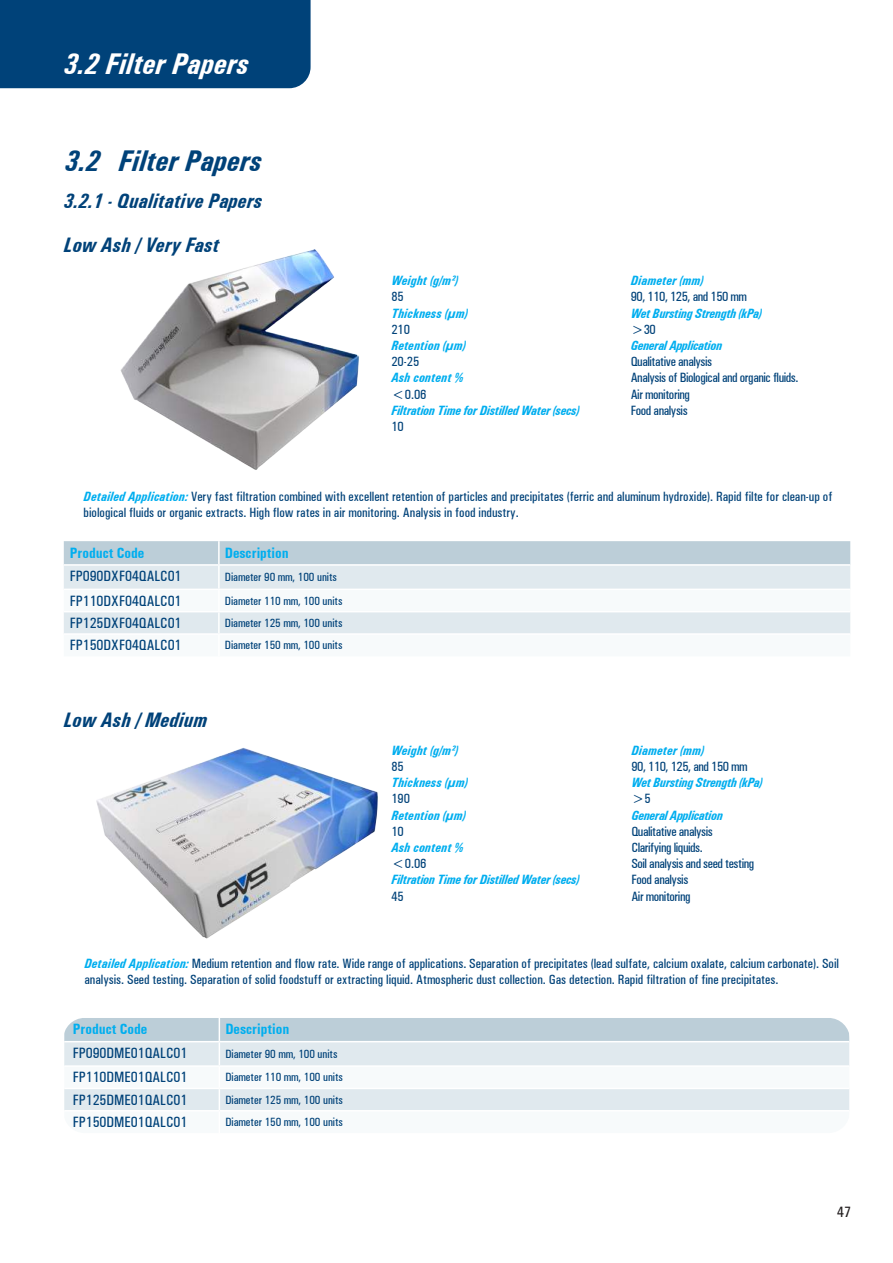
<style>
.page{position:relative;width:893px;height:1263px;background:#fff}
.page>*{position:absolute;margin:0;border:0;box-sizing:border-box;transform-origin:0 0}
.t1{font:italic 700 condensed 30px "Univers";color:#004279}
.t2{font:italic 700 condensed 30px "Univers";color:#fff}
.t3{font:italic 700 condensed 21px "Univers";color:#004279}
.t4{font:500 condensed 15px "Univers";color:#004279}
.t5{font:700 condensed 15px "Univers";color:#00aeef}
.t6{font:500 condensed 15px "Univers";color:#231f20}
.t7{font:500 condensed 13.5px/16.2px "Univers";color:#004279}
.t8{font:500 condensed 13.5px/16.2px "Univers";letter-spacing:-.03em;color:#004279}
.t9{font:italic 700 condensed 13.5px "Univers";letter-spacing:-.025em;color:#00aeef}
.t10{font:italic 700 condensed 13.5px "Univers";color:#00aeef}
.t11{font:500 condensed 12px "Univers";color:#004279}
.s1{font-weight:700;font-style:italic;color:#00aeef}
</style>
<div class="page">
<div style="left:0;top:0;width:311px;height:88px;background:#004279"></div>
<svg style="left:64px;top:1019px;width:785px;height:91px"></svg>
<div style="left:51px;top:1006px;width:811px;height:139px;border:12px solid #fff;border-radius:27px"></div>
<div style="left:52px;top:529px;width:810px;height:139px;border:12px solid #fff;border-radius:27px"></div>
<img style="left:120px;top:249px;width:239px;height:221px">
<div style="left:64px;top:541px;width:786px;height:23px;background:#bcced8"></div>
<div style="left:64px;top:566px;width:786px;height:23px;background:#e0e9ee"></div>
<svg style="left:64px;top:590px;width:786px;height:66px"></svg>
<hr style="left:218px;top:541px;width:2px;height:23px;background:#fff">
<hr style="left:64px;top:564px;width:155px;height:2px;background:#fff">
<hr style="left:219px;top:564px;width:631px;height:2px;background:#fff">
<hr style="left:218px;top:566px;width:2px;height:23px;background:#fff">
<hr style="left:64px;top:589px;width:155px;height:1px;background:#fff">
<hr style="left:219px;top:589px;width:631px;height:1px;background:#fff">
<hr style="left:218px;top:590px;width:2px;height:21px;background:#fff">
<hr style="left:64px;top:611px;width:155px;height:1px;background:#fff">
<hr style="left:219px;top:611px;width:631px;height:1px;background:#fff">
<hr style="left:218px;top:612px;width:2px;height:21px;background:#fff">
<hr style="left:64px;top:633px;width:155px;height:2px;background:#fff">
<hr style="left:219px;top:633px;width:631px;height:2px;background:#fff">
<hr style="left:218px;top:635px;width:2px;height:21px;background:#fff">
<img style="left:96px;top:747px;width:282px;height:192px">
<h1 class="t2" style="left:64px;top:46px;width:187px">3.2 Filter Papers</h1>
<h1 class="t1" style="left:65px;top:143px;width:199px">3.2 Filter Papers</h1>
<h2 class="t3" style="left:64px;top:189px;width:200px">3.2.1 - Qualitative Papers</h2>
<h2 class="t3" style="left:64px;top:232px;width:157px">Low Ash / Very Fast</h2>
<p class="t10" style="left:391px;top:273px;width:68px">Weight (g/m²)</p>
<p class="t7" style="left:391px;top:289px;width:14px">85</p>
<p class="t10" style="left:391px;top:305px;width:78px">Thickness (µm)</p>
<p class="t7" style="left:391px;top:321px;width:20px">210</p>
<p class="t10" style="left:391px;top:337px;width:76px">Retention (µm)</p>
<p class="t7" style="left:391px;top:354px;width:29px">20-25</p>
<p class="t10" style="left:391px;top:370px;width:74px">Ash content %</p>
<p class="t7" style="left:391px;top:386px;width:37px">&lt;0.06</p>
<p class="t9" style="left:391px;top:402px;width:189px">Filtration Time for Distilled Water (secs)</p>
<p class="t7" style="left:391px;top:418px;width:14px">10</p>
<p class="t10" style="left:631px;top:273px;width:74px">Diameter (mm)</p>
<p class="t8" style="left:631px;top:289px;width:117px">90, 110, 125, and 150 mm</p>
<p class="t9" style="left:631px;top:305px;width:133px">Wet Bursting Strength (kPa)</p>
<p class="t7" style="left:631px;top:321px;width:27px">&gt;30</p>
<p class="t9" style="left:631px;top:337px;width:93px">General Application</p>
<p class="t8" style="left:631px;top:354px;width:169px">Qualitative analysis<br>Analysis of Biological and organic fluids.<br>Air monitoring<br>Food analysis</p>
<p class="t7" style="left:84px;top:488px;width:750px"><span class="s1">Detailed Application:</span> Very fast filtration combined with excellent retention of particles and precipitates (ferric and aluminum hydroxide). Rapid filte for clean-up of biological fluids or organic extracts. High flow rates in air monitoring. Analysis in food industry.</p>
<p class="t5" style="left:70px;top:543px;width:76px">Product Code</p>
<p class="t5" style="left:225px;top:543px;width:65px">Description</p>
<p class="t4" style="left:70px;top:567px;width:113px">FP090DXF04QALC01</p>
<p class="t11" style="left:225px;top:570px;width:114px">Diameter 90 mm, 100 units</p>
<p class="t4" style="left:70px;top:592px;width:113px">FP110DXF04QALC01</p>
<p class="t11" style="left:225px;top:594px;width:119px">Diameter 110 mm, 100 units</p>
<p class="t4" style="left:70px;top:614px;width:113px">FP125DXF04QALC01</p>
<p class="t11" style="left:225px;top:616px;width:119px">Diameter 125 mm, 100 units</p>
<p class="t4" style="left:70px;top:637px;width:113px">FP150DXF04QALC01</p>
<p class="t11" style="left:225px;top:638px;width:119px">Diameter 150 mm, 100 units</p>
<h2 class="t3" style="left:64px;top:707px;width:145px">Low Ash / Medium</h2>
<p class="t10" style="left:391px;top:742px;width:68px">Weight (g/m²)</p>
<p class="t7" style="left:391px;top:758px;width:14px">85</p>
<p class="t10" style="left:391px;top:774px;width:78px">Thickness (µm)</p>
<p class="t7" style="left:391px;top:791px;width:20px">190</p>
<p class="t10" style="left:391px;top:807px;width:76px">Retention (µm)</p>
<p class="t7" style="left:391px;top:823px;width:14px">10</p>
<p class="t10" style="left:391px;top:839px;width:74px">Ash content %</p>
<p class="t7" style="left:391px;top:855px;width:37px">&lt;0.06</p>
<p class="t9" style="left:391px;top:872px;width:189px">Filtration Time for Distilled Water (secs)</p>
<p class="t7" style="left:391px;top:888px;width:14px">45</p>
<p class="t10" style="left:631px;top:742px;width:74px">Diameter (mm)</p>
<p class="t8" style="left:631px;top:758px;width:117px">90, 110, 125, and 150 mm</p>
<p class="t9" style="left:631px;top:774px;width:133px">Wet Bursting Strength (kPa)</p>
<p class="t7" style="left:631px;top:791px;width:21px">&gt;5</p>
<p class="t9" style="left:631px;top:807px;width:93px">General Application</p>
<p class="t8" style="left:631px;top:823px;width:124px">Qualitative analysis<br>Clarifying liquids.<br>Soil analysis and seed testing<br>Food analysis<br>Air monitoring</p>
<p class="t7" style="left:84px;top:955px;width:756px"><span class="s1">Detailed Application:</span> Medium retention and flow rate. Wide range of applications. Separation of precipitates (lead sulfate, calcium oxalate, calcium carbonate). Soil analysis. Seed testing. Separation of solid foodstuff or extracting liquid. Atmospheric dust collection. Gas detection. Rapid filtration of fine precipitates.</p>
<p class="t5" style="left:73px;top:1020px;width:76px">Product Code</p>
<p class="t5" style="left:225px;top:1020px;width:65px">Description</p>
<p class="t4" style="left:73px;top:1044px;width:116px">FP090DME01QALC01</p>
<p class="t11" style="left:225px;top:1047px;width:114px">Diameter 90 mm, 100 units</p>
<p class="t4" style="left:73px;top:1069px;width:116px">FP110DME01QALC01</p>
<p class="t11" style="left:225px;top:1070px;width:119px">Diameter 110 mm, 100 units</p>
<p class="t4" style="left:73px;top:1091px;width:116px">FP125DME01QALC01</p>
<p class="t11" style="left:225px;top:1093px;width:119px">Diameter 125 mm, 100 units</p>
<p class="t4" style="left:73px;top:1113px;width:116px">FP150DME01QALC01</p>
<p class="t11" style="left:225px;top:1115px;width:119px">Diameter 150 mm, 100 units</p>
<p class="t6" style="left:837px;top:1203px;width:15px">47</p>
</div>
